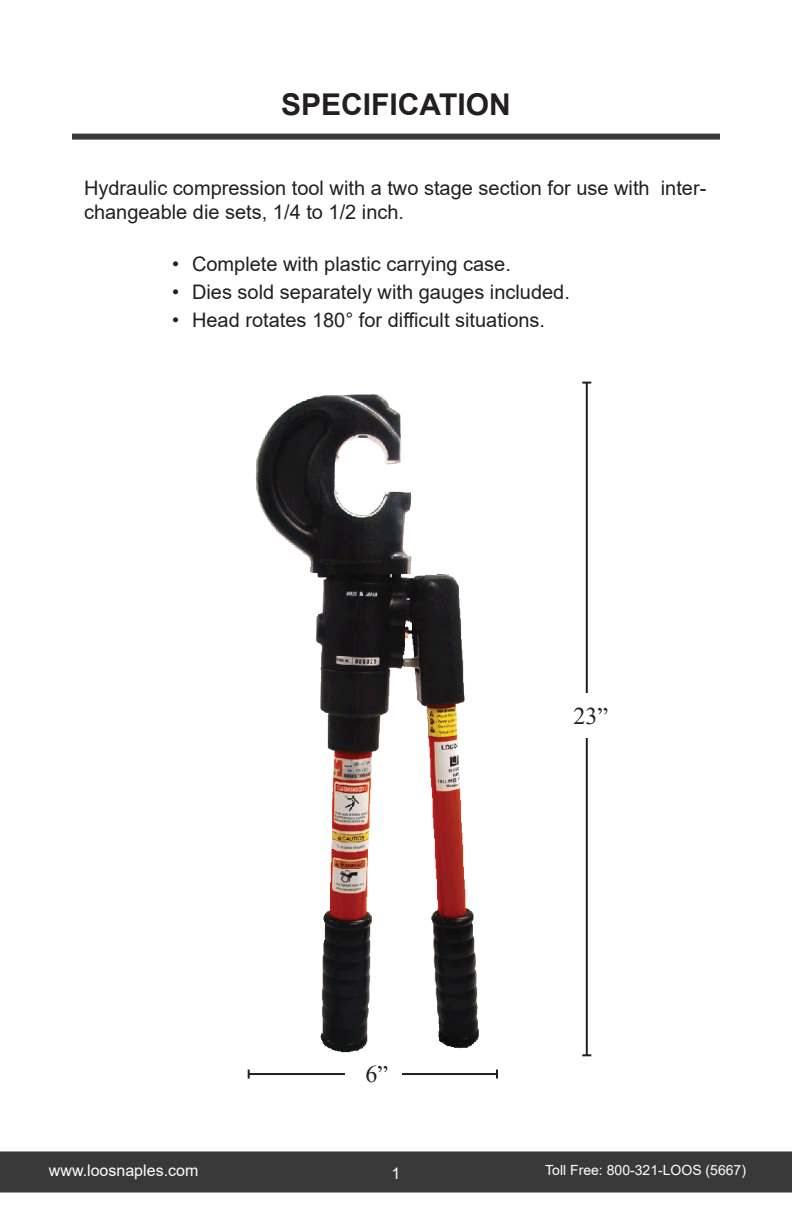
<style>
.page{position:relative;width:792px;height:1224px;background:#fff}
.page>*{position:absolute;margin:0;border:0;box-sizing:border-box;transform-origin:0 0}
.t1{font:700 30px "Arial";color:#231f20}
.t2{font:24px "Times New Roman";color:#231f20}
.t3{font:20px/24px "Arial";color:#231f20}
.t4{font:16px "Arial";color:#fff}
.t5{font:14px "Arial";color:#fff}
</style>
<div class="page">
<div style="left:72px;top:134px;width:648px;height:6px;background:#393939"></div>
<div style="left:0;top:1151px;width:792px;height:42px;background:#393939;border:2px solid #393939"></div>
<img style="left:255px;top:394px;width:224px;height:659px">
<hr style="left:249px;top:1073px;width:248px;height:2px;background:#231f20">
<svg style="left:496px;top:1070px;width:2px;height:9px"></svg>
<svg style="left:248px;top:1070px;width:2px;height:9px"></svg>
<div style="left:346px;top:1065px;width:56px;height:17px;background:#fff"></div>
<hr style="left:586px;top:383px;width:2px;height:672px;background:#231f20">
<svg style="left:582px;top:382px;width:9px;height:2px"></svg>
<svg style="left:582px;top:1054px;width:9px;height:2px"></svg>
<div style="left:556px;top:693px;width:58px;height:45px;background:#fff"></div>
<h1 class="t1" style="left:281px;top:83px;width:231px">SPECIFICATION</h1>
<p class="t3" style="left:84px;top:175px;width:624px">Hydraulic compression tool with a two stage section for use with inter&shy;changeable die sets, 1/4 to 1/2 inch.</p>
<p class="t3" style="left:172px;top:251px;width:340px">• Complete with plastic carrying case.</p>
<p class="t3" style="left:172px;top:279px;width:399px">• Dies sold separately with gauges included.</p>
<p class="t3" style="left:172px;top:307px;width:375px">• Head rotates 180° for difficult situations.</p>
<p class="t2" style="left:365px;top:1057px;width:24px">6”</p>
<p class="t2" style="left:573px;top:699px;width:36px">23”</p>
<p class="t4" style="left:49px;top:1160px;width:151px">www.loosnaples.com</p>
<p class="t5" style="left:545px;top:1160px;width:202px">Toll Free: 800-321-LOOS (5667)</p>
<p class="t4" style="left:392px;top:1162px;width:10px">1</p>
</div>
